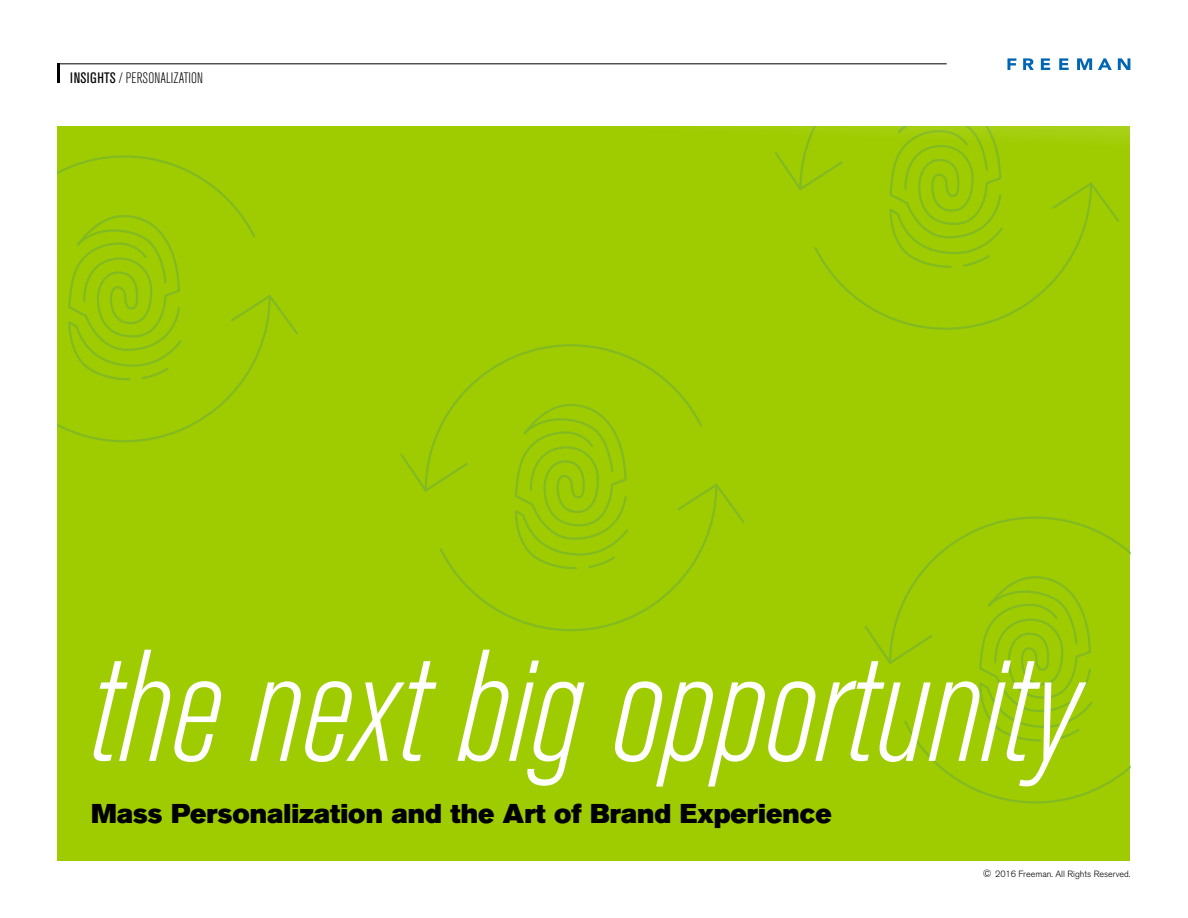
<style>
.page{position:relative;width:1188px;height:918px;background:#fff}
.page>*{position:absolute;margin:0;border:0;box-sizing:border-box;transform-origin:0 0}
.t1{font:italic 300 condensed 157.5px "Akzidenz Grotesk BE";color:#fff}
.t2{font:27px "Akzidenz Grotesk BE Super";color:#000}
.t3{font:300 condensed 15px "Akzidenz Grotesk BE";letter-spacing:.005em;color:#000}
.t4{font:300 9px "Akzidenz Grotesk BE";color:#000}
.s1{font-weight:400}
.s2{font-size:10.5px}
</style>
<div class="page">
<div style="left:58px;top:127px;width:1072px;height:734px;background:#9fcc00"></div>
<svg style="left:58px;top:155px;width:240px;height:288px"></svg>
<svg style="left:775px;top:127px;width:346px;height:203px"></svg>
<svg style="left:400px;top:344px;width:345px;height:287px"></svg>
<svg style="left:865px;top:516px;width:265px;height:288px"></svg>
<hr style="left:58px;top:63px;width:889px;height:1px;background:#000">
<hr style="left:58px;top:63px;width:2px;height:20px;background:#000">
<svg style="left:1118px;top:58px;width:12px;height:12px"></svg>
<svg style="left:1007px;top:58px;width:9px;height:12px"></svg>
<svg style="left:1023px;top:58px;width:11px;height:12px"></svg>
<svg style="left:1041px;top:58px;width:9px;height:12px"></svg>
<svg style="left:1059px;top:58px;width:10px;height:12px"></svg>
<svg style="left:1077px;top:58px;width:15px;height:12px"></svg>
<svg style="left:1098px;top:58px;width:14px;height:12px"></svg>
<p class="t3" style="left:70px;top:70px;width:134px"><span class="s1">INSIGHTS</span> / PERSONALIZATION</p>
<h1 class="t1" style="left:91px;top:622px;width:989px">the next big opportunity</h1>
<p class="t2" style="left:91px;top:798px;width:742px">Mass Personalization and the Art of Brand Experience</p>
<p class="t4" style="left:983px;top:869px;width:149px"><span class="s2">©</span> 2016 Freeman. All Rights Reserved.</p>
</div>
